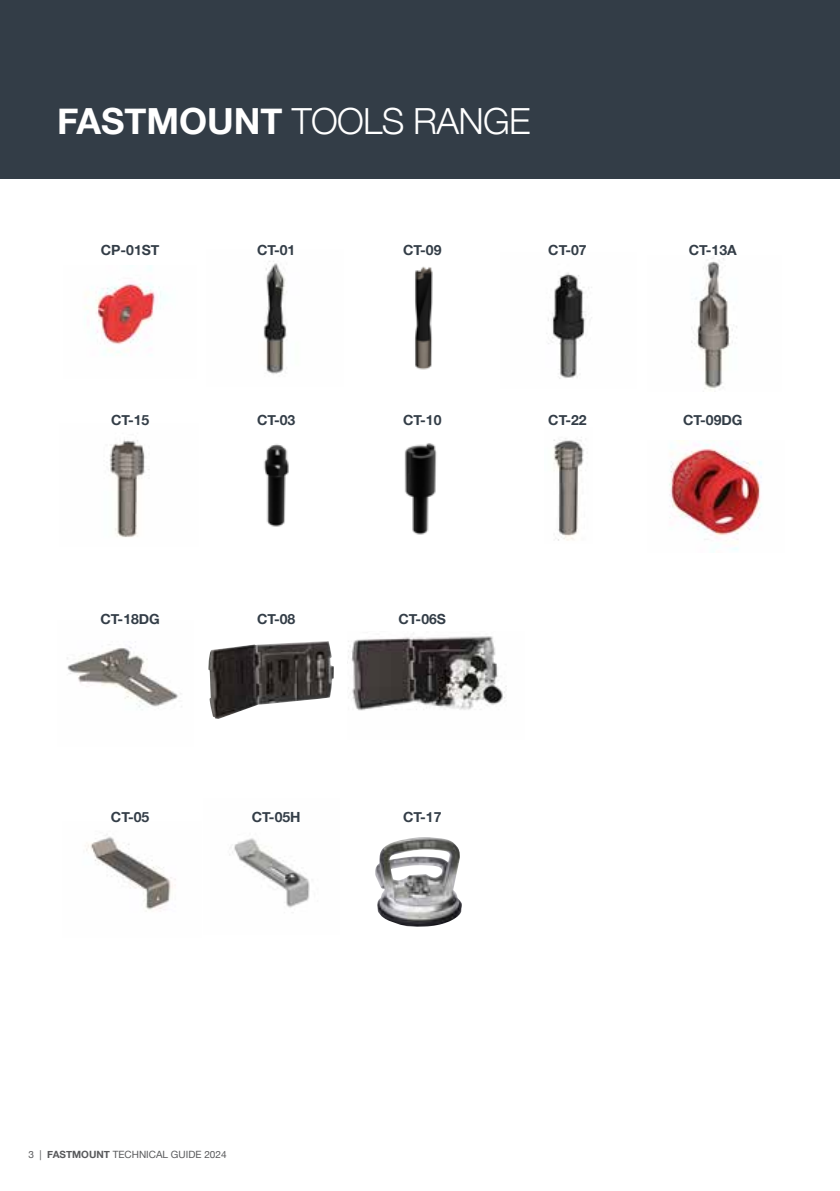
<style>
.page{position:relative;width:840px;height:1191px;background:#fff}
.page>*{position:absolute;margin:0;border:0;box-sizing:border-box;transform-origin:0 0}
.t1{font:300 36px "Helvetica Neue";letter-spacing:-.02em;color:#fff}
.t2{font:700 14px "Helvetica Neue";color:#333d47}
.t3{font:10px "Helvetica Neue";color:#58595b}
.s1{font-weight:700}
</style>
<div class="page">
<div style="left:0;top:0;width:839px;height:179px;background:#333d47"></div>
<img style="left:67px;top:641px;width:115px;height:69px">
<img style="left:208px;top:641px;width:126px;height:78px">
<img style="left:347px;top:632px;width:160px;height:79px">
<img style="left:669px;top:441px;width:93px;height:111px">
<img style="left:404px;top:443px;width:33px;height:92px">
<img style="left:264px;top:444px;width:25px;height:83px">
<img style="left:109px;top:439px;width:41px;height:98px">
<img style="left:553px;top:437px;width:31px;height:104px">
<img style="left:229px;top:838px;width:81px;height:70px">
<img style="left:85px;top:834px;width:91px;height:78px">
<img style="left:375px;top:837px;width:87px;height:90px">
<img style="left:691px;top:257px;width:46px;height:135px">
<img style="left:546px;top:272px;width:46px;height:107px">
<img style="left:415px;top:266px;width:18px;height:104px">
<img style="left:263px;top:261px;width:24px;height:113px">
<img style="left:85px;top:266px;width:81px;height:89px">
<h1 class="t1" style="left:57px;top:92px;width:474px"><span class="s1">FASTMOUNT</span> TOOLS RANGE</h1>
<p class="t2" style="left:101px;top:239px;width:60px">CP-01ST</p>
<p class="t2" style="left:257px;top:239px;width:40px">CT-01</p>
<p class="t2" style="left:403px;top:239px;width:40px">CT-09</p>
<p class="t2" style="left:548px;top:239px;width:40px">CT-07</p>
<p class="t2" style="left:688px;top:239px;width:49px">CT-13A</p>
<p class="t2" style="left:111px;top:409px;width:40px">CT-15</p>
<p class="t2" style="left:257px;top:409px;width:40px">CT-03</p>
<p class="t2" style="left:403px;top:409px;width:40px">CT-10</p>
<p class="t2" style="left:548px;top:409px;width:40px">CT-22</p>
<p class="t2" style="left:682px;top:409px;width:61px">CT-09DG</p>
<p class="t2" style="left:100px;top:608px;width:61px">CT-18DG</p>
<p class="t2" style="left:257px;top:608px;width:40px">CT-08</p>
<p class="t2" style="left:398px;top:608px;width:49px">CT-06S</p>
<p class="t2" style="left:111px;top:806px;width:40px">CT-05</p>
<p class="t2" style="left:252px;top:806px;width:50px">CT-05H</p>
<p class="t2" style="left:403px;top:806px;width:40px">CT-17</p>
<p class="t3" style="left:28px;top:1147px;width:199px">3 | <span class="s1">FASTMOUNT</span> TECHNICAL GUIDE 2024</p>
</div>
